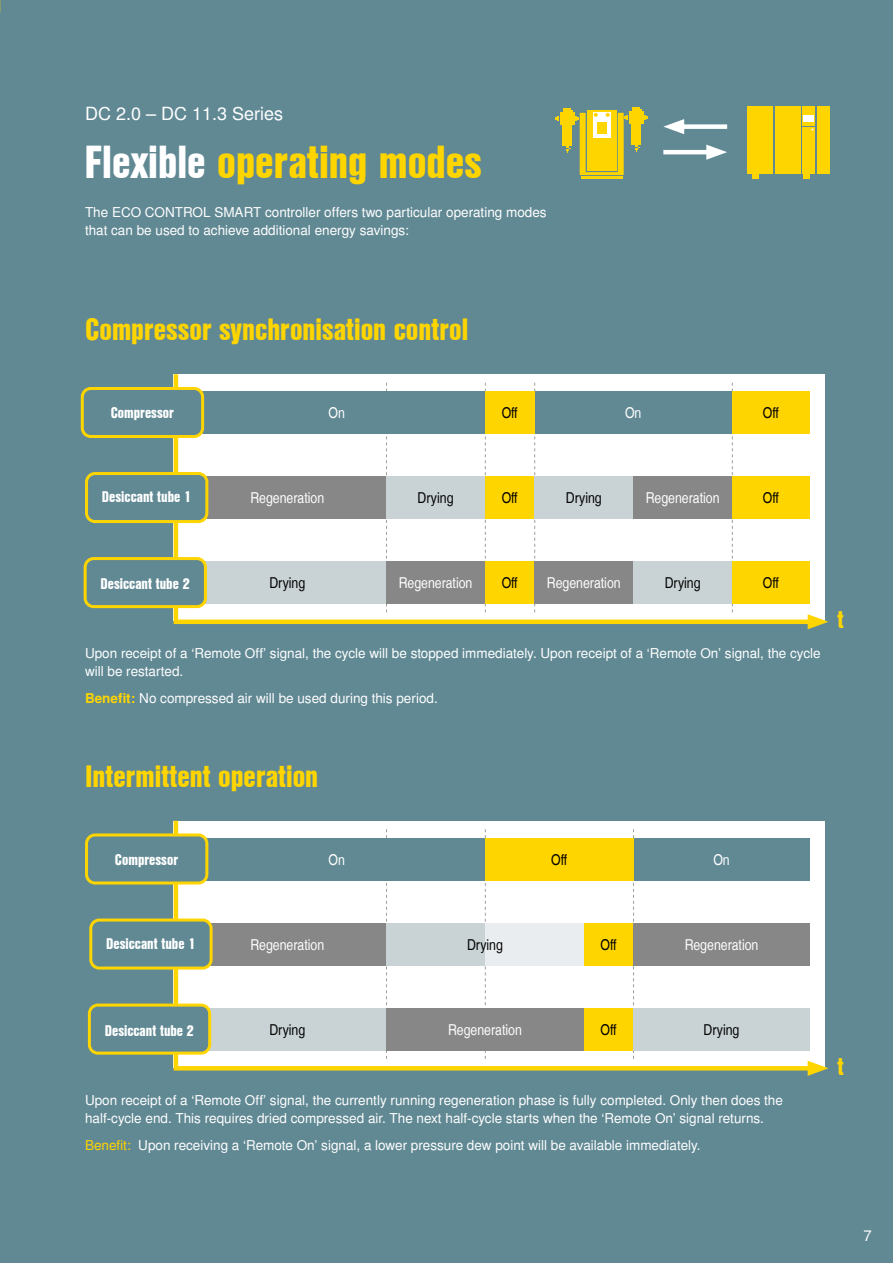
<style>
.page{position:relative;width:893px;height:1263px;background:#618994}
.page>*{position:absolute;margin:0;border:0;box-sizing:border-box;transform-origin:0 0}
.t1{font:45px "Nimbus San L Bla Con";color:#ffd500}
.t2{font:30px "Nimbus San L Bla Con";color:#ffd500}
.t3{font:24px "Nimbus San L Bla Con";color:#ffd500}
.t4{font:18px "Nimbus San L";color:#fff}
.t5{font:15px "Nimbus San L Reg Con";color:#fff}
.t6{font:15px "Nimbus San L Bla Con";color:#fff}
.t7{font:15px "Nimbus San L Reg Con";color:#000}
.t8{font:15px "Nimbus San L";color:#fff}
.t9{font:13.5px/18px "Nimbus San L";color:#fff}
.s1{color:#fff}
.s2{font-weight:700;color:#ffd500}
.s3{color:#ffd500}
</style>
<div class="page">
<div style="left:747px;top:106px;width:26px;height:68px;background:#ffd500"></div>
<div style="left:775px;top:106px;width:25px;height:68px;background:#ffd500"></div>
<div style="left:802px;top:133px;width:13px;height:41px;background:#ffd500"></div>
<div style="left:802px;top:106px;width:13px;height:5px;background:#ffd500"></div>
<svg style="left:802px;top:127px;width:13px;height:5px"></svg>
<div style="left:802px;top:113px;width:13px;height:13px;background:#ffd500"></div>
<div style="left:817px;top:106px;width:12px;height:68px;background:#ffd500"></div>
<div style="left:803px;top:115px;width:11px;height:7px;background:#fff"></div>
<svg style="left:752px;top:175px;width:7px;height:4px"></svg>
<svg style="left:803px;top:175px;width:7px;height:4px"></svg>
<div style="left:676px;top:124px;width:51px;height:5px;background:#fff"></div>
<svg style="left:663px;top:119px;width:21px;height:15px"></svg>
<hr style="left:663px;top:150px;width:52px;height:4px;background:#fff">
<svg style="left:706px;top:145px;width:21px;height:15px"></svg>
<hr style="left:581px;top:176px;width:42px;height:3px;background:#ffd500">
<svg style="left:555px;top:107px;width:93px;height:68px"></svg>
<div style="left:171px;top:374px;width:649px;height:252px;background:#fff"></div>
<svg style="left:808px;top:614px;width:20px;height:15px"></svg>
<svg style="left:386px;top:383px;width:1px;height:229px"></svg>
<svg style="left:485px;top:383px;width:1px;height:229px"></svg>
<svg style="left:534px;top:383px;width:1px;height:229px"></svg>
<svg style="left:732px;top:383px;width:1px;height:229px"></svg>
<div style="left:189px;top:391px;width:296px;height:43px;background:#618994"></div>
<div style="left:534px;top:391px;width:198px;height:43px;background:#618994"></div>
<div style="left:485px;top:391px;width:49px;height:43px;background:#ffd500"></div>
<div style="left:732px;top:391px;width:78px;height:42px;background:#ffd500"></div>
<div style="left:732px;top:476px;width:78px;height:43px;background:#ffd500"></div>
<div style="left:732px;top:561px;width:78px;height:43px;background:#ffd500"></div>
<div style="left:485px;top:476px;width:49px;height:43px;background:#ffd500"></div>
<div style="left:485px;top:561px;width:49px;height:43px;background:#ffd500"></div>
<div style="left:189px;top:476px;width:197px;height:43px;background:#878787"></div>
<div style="left:633px;top:476px;width:99px;height:43px;background:#878787"></div>
<div style="left:386px;top:561px;width:99px;height:43px;background:#878787"></div>
<div style="left:534px;top:561px;width:99px;height:43px;background:#878787"></div>
<div style="left:386px;top:476px;width:99px;height:43px;background:#c9d2d5"></div>
<div style="left:534px;top:476px;width:99px;height:43px;background:#c9d2d5"></div>
<div style="left:633px;top:561px;width:99px;height:43px;background:#c9d2d5"></div>
<div style="left:189px;top:561px;width:197px;height:43px;background:#c9d2d5"></div>
<svg style="left:171px;top:820px;width:649px;height:253px;background:#f8f7ef"></svg>
<svg style="left:808px;top:1061px;width:20px;height:15px"></svg>
<svg style="left:386px;top:829px;width:1px;height:230px"></svg>
<svg style="left:485px;top:829px;width:1px;height:230px"></svg>
<svg style="left:633px;top:829px;width:1px;height:230px"></svg>
<div style="left:189px;top:838px;width:296px;height:42px;background:#618994"></div>
<div style="left:633px;top:838px;width:177px;height:42px;background:#618994"></div>
<div style="left:485px;top:838px;width:148px;height:42px;background:#ffd500"></div>
<div style="left:584px;top:923px;width:49px;height:42px;background:#ffd500"></div>
<div style="left:584px;top:1008px;width:49px;height:42px;background:#ffd500"></div>
<div style="left:189px;top:923px;width:197px;height:42px;background:#878787"></div>
<div style="left:633px;top:923px;width:177px;height:42px;background:#878787"></div>
<div style="left:386px;top:1008px;width:198px;height:42px;background:#878787"></div>
<div style="left:633px;top:1008px;width:177px;height:42px;background:#c9d2d5"></div>
<div style="left:189px;top:1008px;width:197px;height:42px;background:#c9d2d5"></div>
<div style="left:87px;top:473px;width:120px;height:48px;background:#618994;border-radius:9px"></div>
<div style="left:85px;top:472px;width:123px;height:51px;border:3px solid #ffd500;border-radius:9px"></div>
<div style="left:85px;top:559px;width:120px;height:48px;background:#618994;border-radius:9px"></div>
<div style="left:84px;top:557px;width:123px;height:51px;border:3px solid #ffd500;border-radius:9px"></div>
<div style="left:82px;top:388px;width:121px;height:48px;background:#618994;border-radius:9px"></div>
<div style="left:81px;top:387px;width:123px;height:51px;border:3px solid #ffd500;border-radius:9px"></div>
<div style="left:91px;top:920px;width:120px;height:48px;background:#618994;border-radius:9px"></div>
<div style="left:89px;top:918px;width:124px;height:51px;border:3px solid #ffd500;border-radius:9px"></div>
<div style="left:89px;top:1005px;width:121px;height:48px;background:#618994;border-radius:9px"></div>
<div style="left:88px;top:1003px;width:123px;height:51px;border:3px solid #ffd500;border-radius:9px"></div>
<div style="left:87px;top:835px;width:120px;height:48px;background:#618994;border-radius:9px"></div>
<div style="left:85px;top:833px;width:123px;height:51px;border:3px solid #ffd500;border-radius:9px"></div>
<div style="left:386px;top:923px;width:100px;height:42px;background:#c9d2d5"></div>
<div style="left:486px;top:923px;width:98px;height:42px;background:#eaedef"></div>
<h3 class="t4" style="left:85px;top:103px;width:200px">DC 2.0 – DC 11.3 Series</h3>
<h1 class="t1" style="left:85px;top:128px;width:399px"><span class="s1">Flexible</span> operating modes</h1>
<p class="t9" style="left:85px;top:204px;width:463px">The ECO CONTROL SMART controller offers two particular operating modes that can be used to achieve additional energy savings:</p>
<h2 class="t2" style="left:85px;top:307px;width:385px">Compressor synchronisation control</h2>
<p class="t6" style="left:111px;top:402px;width:65px">Compressor</p>
<p class="t5" style="left:329px;top:404px;width:18px">On</p>
<p class="t7" style="left:502px;top:404px;width:18px">Off</p>
<p class="t5" style="left:625px;top:404px;width:18px">On</p>
<p class="t7" style="left:763px;top:404px;width:18px">Off</p>
<p class="t6" style="left:102px;top:486px;width:91px">Desiccant tube 1</p>
<p class="t7" style="left:502px;top:489px;width:18px">Off</p>
<p class="t5" style="left:250px;top:489px;width:75px">Regeneration</p>
<p class="t5" style="left:646px;top:489px;width:75px">Regeneration</p>
<p class="t7" style="left:418px;top:489px;width:37px">Drying</p>
<p class="t7" style="left:566px;top:489px;width:37px">Drying</p>
<p class="t7" style="left:763px;top:489px;width:18px">Off</p>
<p class="t6" style="left:101px;top:573px;width:91px">Desiccant tube 2</p>
<p class="t7" style="left:502px;top:574px;width:18px">Off</p>
<p class="t7" style="left:269px;top:574px;width:37px">Drying</p>
<p class="t7" style="left:665px;top:574px;width:37px">Drying</p>
<p class="t5" style="left:399px;top:574px;width:75px">Regeneration</p>
<p class="t5" style="left:547px;top:574px;width:75px">Regeneration</p>
<p class="t7" style="left:763px;top:574px;width:18px">Off</p>
<p class="t9" style="left:85px;top:645px;width:737px">Upon receipt of a ‘Remote Off’ signal, the cycle will be stopped immediately. Upon receipt of a ‘Remote On’ signal, the cycle will be restarted.</p>
<p class="t9" style="left:85px;top:690px;width:354px"><span class="s2">Benefit:</span> No compressed air will be used during this period.</p>
<h3 class="t3" style="left:837px;top:602px;width:8px">t</h3>
<h2 class="t2" style="left:85px;top:754px;width:235px">Intermittent operation</h2>
<p class="t6" style="left:115px;top:849px;width:65px">Compressor</p>
<p class="t5" style="left:329px;top:850px;width:18px">On</p>
<p class="t7" style="left:551px;top:850px;width:18px">Off</p>
<p class="t5" style="left:713px;top:850px;width:18px">On</p>
<p class="t6" style="left:106px;top:933px;width:91px">Desiccant tube 1</p>
<p class="t6" style="left:105px;top:1020px;width:91px">Desiccant tube 2</p>
<p class="t7" style="left:601px;top:936px;width:18px">Off</p>
<p class="t5" style="left:250px;top:936px;width:75px">Regeneration</p>
<p class="t5" style="left:685px;top:936px;width:75px">Regeneration</p>
<p class="t7" style="left:467px;top:936px;width:37px">Drying</p>
<p class="t7" style="left:601px;top:1021px;width:18px">Off</p>
<p class="t7" style="left:269px;top:1021px;width:37px">Drying</p>
<p class="t5" style="left:448px;top:1021px;width:75px">Regeneration</p>
<p class="t7" style="left:704px;top:1021px;width:37px">Drying</p>
<p class="t9" style="left:85px;top:1092px;width:699px">Upon receipt of a ‘Remote Off’ signal, the currently running regeneration phase is fully completed. Only then does the half-cycle end. This requires dried compressed air. The next half-cycle starts when the ‘Remote On’ signal returns.</p>
<p class="t9" style="left:85px;top:1137px;width:617px"><span class="s3">Benefit:</span> Upon receiving a ‘Remote On’ signal, a lower pressure dew point will be available immediately.</p>
<h3 class="t3" style="left:837px;top:1049px;width:8px">t</h3>
<p class="t8" style="left:863px;top:1226px;width:10px">7</p>
</div>
